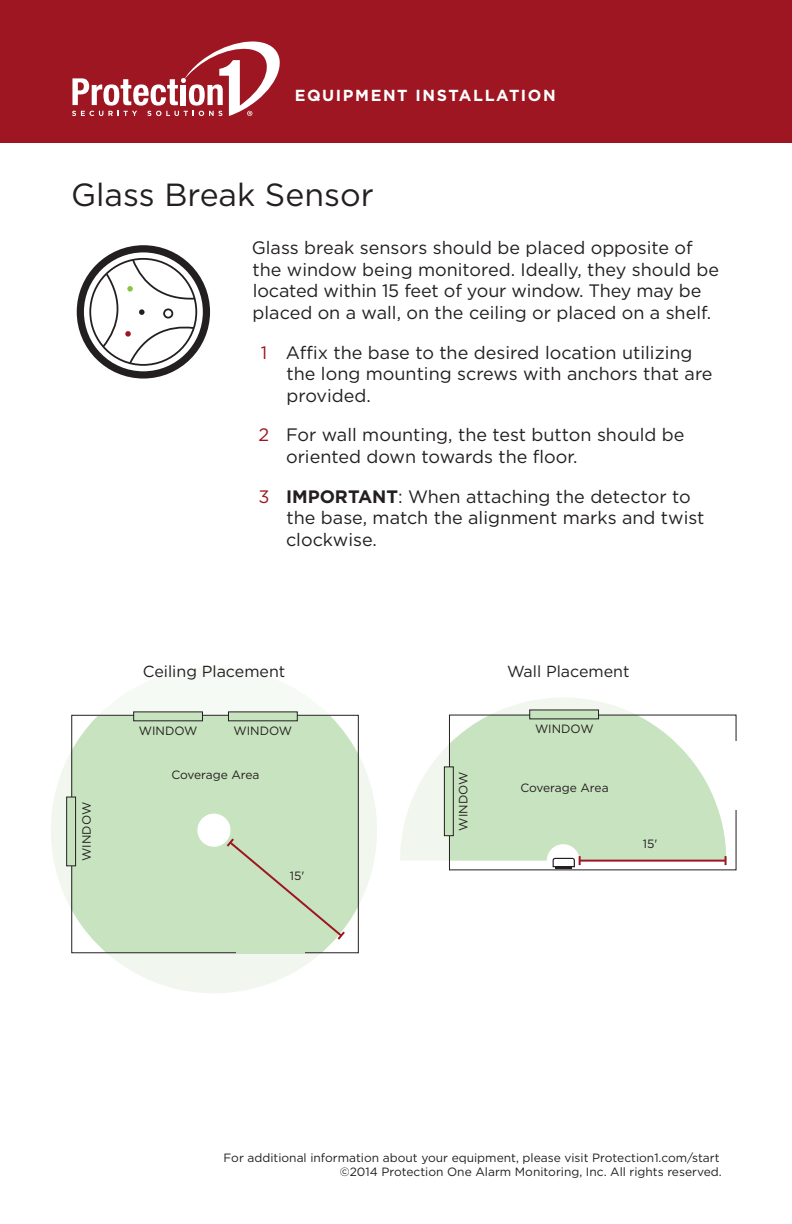
<style>
.page{position:relative;width:792px;height:1224px;background:#fff}
.page>*{position:absolute;margin:0;border:0;box-sizing:border-box;transform-origin:0 0}
.t1{font:32px "Gotham";color:#231f20}
.bullets{font:18px/21.6px "Gotham";color:#231f20}
.t2{font:16px "Gotham";color:#231f20}
.t3{font:700 16px "Gotham";letter-spacing:.1em;color:#fff}
.t4{font:12px "Gotham";color:#231f20}
.s1{color:#9d1621}
.s2{font-weight:700}
</style>
<div class="page">
<div style="left:0;top:0;width:792px;height:143px;background:#9d1621"></div>
<svg style="left:72px;top:41px;width:208px;height:75px"></svg>
<svg style="left:451px;top:714px;width:275px;height:147px;background:#cde4c4"></svg>
<div style="left:449px;top:683px;width:223px;height:32px;background:linear-gradient(to right,#f9faf9,#f9faf8)"></div>
<svg style="left:400px;top:744px;width:49px;height:117px;fill:#f1f7ee"></svg>
<div style="left:547px;top:844px;width:33px;height:33px;background:#fff;border-radius:50%"></div>
<div style="left:530px;top:710px;width:69px;height:9px;background:#c8e3bf"></div>
<div style="left:444px;top:767px;width:9px;height:69px;background:#c8e3bf"></div>
<div style="left:444px;top:766px;width:10px;height:70px;border:1px solid #231f20"></div>
<hr style="left:580px;top:860px;width:146px;height:2px;background:#9d1621">
<svg style="left:725px;top:856px;width:2px;height:9px"></svg>
<svg style="left:552px;top:856px;width:29px;height:13px"></svg>
<div style="left:51px;top:667px;width:326px;height:326px;background:#c8e3bf;border-radius:50%"></div>
<div style="left:67px;top:667px;width:299px;height:49px;background:#f6faf5"></div>
<div style="left:67px;top:953px;width:299px;height:49px;background:linear-gradient(to right,#f9fcf8,#fafcf8)"></div>
<div style="left:22px;top:711px;width:49px;height:247px;background:#fff"></div>
<div style="left:359px;top:711px;width:30px;height:247px;background:linear-gradient(to right,#f6faf4,#fff)"></div>
<div style="left:197px;top:814px;width:34px;height:33px;background:#fff;border-radius:50%"></div>
<div style="left:71px;top:715px;width:288px;height:238px;border:1px solid #231f20"></div>
<div style="left:134px;top:712px;width:68px;height:9px;background:#c8e3bf"></div>
<div style="left:228px;top:712px;width:69px;height:9px;background:#c8e3bf"></div>
<div style="left:67px;top:797px;width:9px;height:69px;background:#c8e3bf"></div>
<div style="left:66px;top:797px;width:10px;height:69px;border:1px solid #231f20"></div>
<hr style="left:236px;top:949px;width:69px;height:4px;background:#c8e3bf">
<svg style="left:225px;top:836px;width:122px;height:106px"></svg>
<div style="left:77px;top:245px;width:133px;height:134px;border:7px solid #231f20;border-radius:50%"></div>
<svg style="left:101px;top:258px;width:95px;height:107px"></svg>
<p class="t3" style="left:295px;top:84px;width:263px">EQUIPMENT INSTALLATION</p>
<p class="t1" style="left:71px;top:174px;width:304px">Glass Break Sensor</p>
<p class="bullets" style="left:252px;top:237px;width:469px">Glass break sensors should be placed opposite of the window being monitored. Ideally, they should be located within 15 feet of your window. They may be placed on a wall, on the ceiling or placed on a shelf.</p>
<p class="bullets" style="left:287px;top:341px;width:428px;text-indent:-26px"><span class="s1">1</span> Affix the base to the desired location utilizing the long mounting screws with anchors that are provided.</p>
<p class="bullets" style="left:286px;top:424px;width:400px;text-indent:-27px"><span class="s1">2</span> For wall mounting, the test button should be oriented down towards the floor.</p>
<p class="bullets" style="left:286px;top:485px;width:420px;text-indent:-28px"><span class="s1">3</span> <span class="s2">IMPORTANT</span>: When attaching the detector to the base, match the alignment marks and twist clockwise.</p>
<p class="t4" style="left:79px;top:861px;width:60px;rotate:-90deg">WINDOW</p>
<p class="t2" style="left:143px;top:661px;width:144px">Ceiling Placement</p>
<p class="t4" style="left:139px;top:723px;width:60px">WINDOW</p>
<p class="t4" style="left:233px;top:723px;width:60px">WINDOW</p>
<p class="t4" style="left:171px;top:767px;width:90px">Coverage Area</p>
<p class="t4" style="left:290px;top:868px;width:16px">15'</p>
<p class="t4" style="left:455px;top:831px;width:60px;rotate:-90deg">WINDOW</p>
<p class="t2" style="left:507px;top:661px;width:124px">Wall Placement</p>
<p class="t4" style="left:535px;top:721px;width:60px">WINDOW</p>
<p class="t4" style="left:520px;top:780px;width:90px">Coverage Area</p>
<p class="t4" style="left:643px;top:836px;width:16px">15'</p>
<p class="t4" style="left:224px;top:1150px;width:498px">For additional information about your equipment, please visit Protection1.com/start</p>
<p class="t4" style="left:340px;top:1164px;width:383px">©2014 Protection One Alarm Monitoring, Inc. All rights reserved.</p>
</div>
